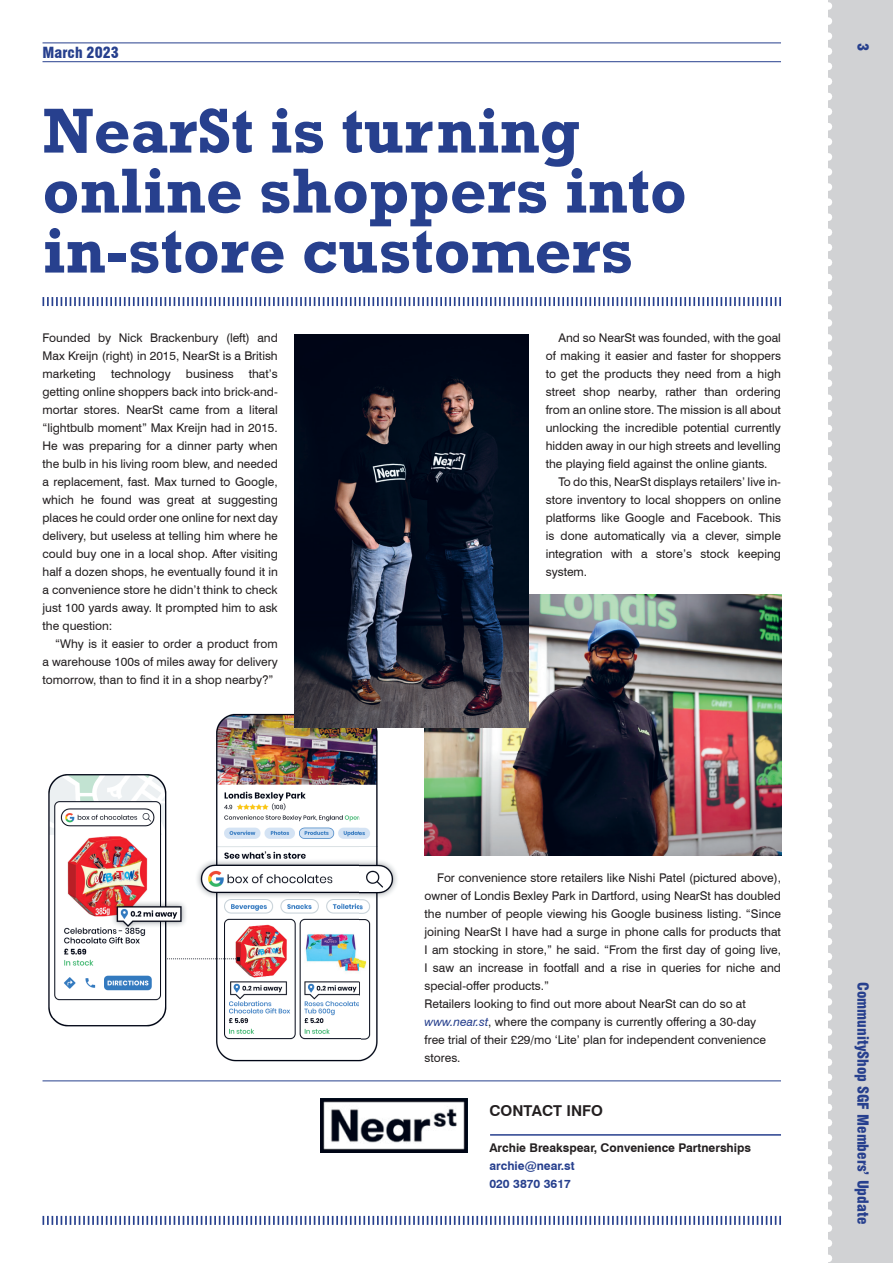
<style>
.page{position:relative;width:893px;height:1263px;background:#fff}
.page>*{position:absolute;margin:0;border:0;box-sizing:border-box;transform-origin:0 0}
.t1{font:700 64.5px/60px "Rockwell";color:#27408e}
.t2{font:900 condensed 15px "Swiss 721 BT";color:#27408e}
.t3{font:700 15px "Swiss 721 BT";color:#231f20}
.t4{font:12px/18px "Swiss 721 BT";color:#231f20;text-align:justify}
.t5{font:700 12px "Swiss 721 BT";color:#231f20}
.t6{font:700 12px/18px "Swiss 721 BT";color:#27408e}
.s1{font-style:italic;color:#27408e}
</style>
<div class="page">
<svg style="left:43px;top:297px;width:738px;height:9px"></svg>
<svg style="left:43px;top:1216px;width:738px;height:9px"></svg>
<div style="left:828px;top:0;width:65px;height:1263px;background:#d1d2d4"></div>
<svg style="left:828px;top:2px;width:4px;height:1260px"></svg>
<hr style="left:43px;top:43px;width:738px;height:1px;background:#27408e">
<hr style="left:43px;top:61px;width:738px;height:1px;background:#27408e">
<hr style="left:490px;top:1134px;width:291px;height:2px;background:#27408e">
<hr style="left:43px;top:1080px;width:738px;height:1px;background:#27408e">
<img style="left:424px;top:594px;width:357px;height:262px">
<img style="left:48px;top:705px;width:365px;height:357px">
<img style="left:320px;top:1098px;width:147px;height:54px">
<img style="left:295px;top:334px;width:234px;height:393px">
<p class="t2" style="left:43px;top:44px;width:78px">March 2023</p>
<h1 class="t1" style="left:43px;top:101px;width:646px">NearSt is turning online shoppers into in-store customers</h1>
<p class="t4" style="left:43px;top:329px;width:237px">Founded by Nick Brackenbury (left) and Max Kreijn (right) in 2015, NearSt is a British marketing</p>
<p class="t4" style="left:43px;top:365px;width:237px;text-indent:206px">that’s getting online shoppers back into brick-and&shy;mortar stores. NearSt came from a literal “lightbulb moment” Max Kreijn had in 2015.<br>He was preparing for a dinner party when the bulb in his living room blew, and needed a replacement, fast. Max turned to Google, which he found was great at suggesting places he could order one online for next day delivery, but useless at telling him where he could buy one in a local shop. After visiting half a dozen shops, he eventually found it in a convenience store he didn’t think to check just 100 yards away. It prompted him to ask the question:</p>
<p class="t4" style="left:43px;top:635px;width:237px;text-indent:13px">“Why is it easier to order a product from a warehouse 100s of miles away for delivery tomorrow, than to find it in a shop nearby?”</p>
<p class="t4" style="left:111px;top:365px;width:61px">technology</p>
<p class="t4" style="left:186px;top:365px;width:49px">business</p>
<p class="t4" style="left:546px;top:329px;width:237px;text-indent:13px">And so NearSt was founded, with the goal of making it easier and faster for shoppers to get the products they need from a high street shop nearby, rather than ordering from an online store. The mission is all about unlocking the incredible potential currently hidden away in our high streets and levelling the playing field against the online giants.</p>
<p class="t4" style="left:546px;top:473px;width:237px;text-indent:13px">To do this, NearSt displays retailers’ live in&shy;store inventory to local shoppers on online platforms like Google and Facebook. This is done automatically via a clever, simple integration with a store’s stock keeping system.</p>
<p class="t2" style="left:872px;top:43px;width:10px;rotate:90deg">3</p>
<p class="t4" style="left:424px;top:869px;width:358px;text-align:left;text-indent:13px">For convenience store retailers like Nishi Patel (pictured above), owner of Londis Bexley Park in Dartford, using NearSt has doubled the number of people viewing his Google business listing. “Since joining NearSt I have had a surge in phone calls for products that I am stocking in store,” he said. “From the first day of going live, I saw an increase in footfall and a rise in queries for niche and special-offer products.”<br>Retailers looking to find out more about NearSt can do so at <span class="s1">www.near.st</span>, where the company is currently offering a 30-day<br>free trial of their £29/mo ‘Lite’ plan for independent convenience stores.</p>
<p class="t3" style="left:489px;top:1102px;width:115px">CONTACT INFO</p>
<p class="t5" style="left:489px;top:1140px;width:263px">Archie Breakspear, Convenience Partnerships</p>
<p class="t6" style="left:489px;top:1157px;width:87px">archie@near.st<br>020 3870 3617</p>
<p class="t2" style="left:872px;top:982px;width:244px;rotate:90deg">CommunityShop SGF Members’ Update</p>
</div>
